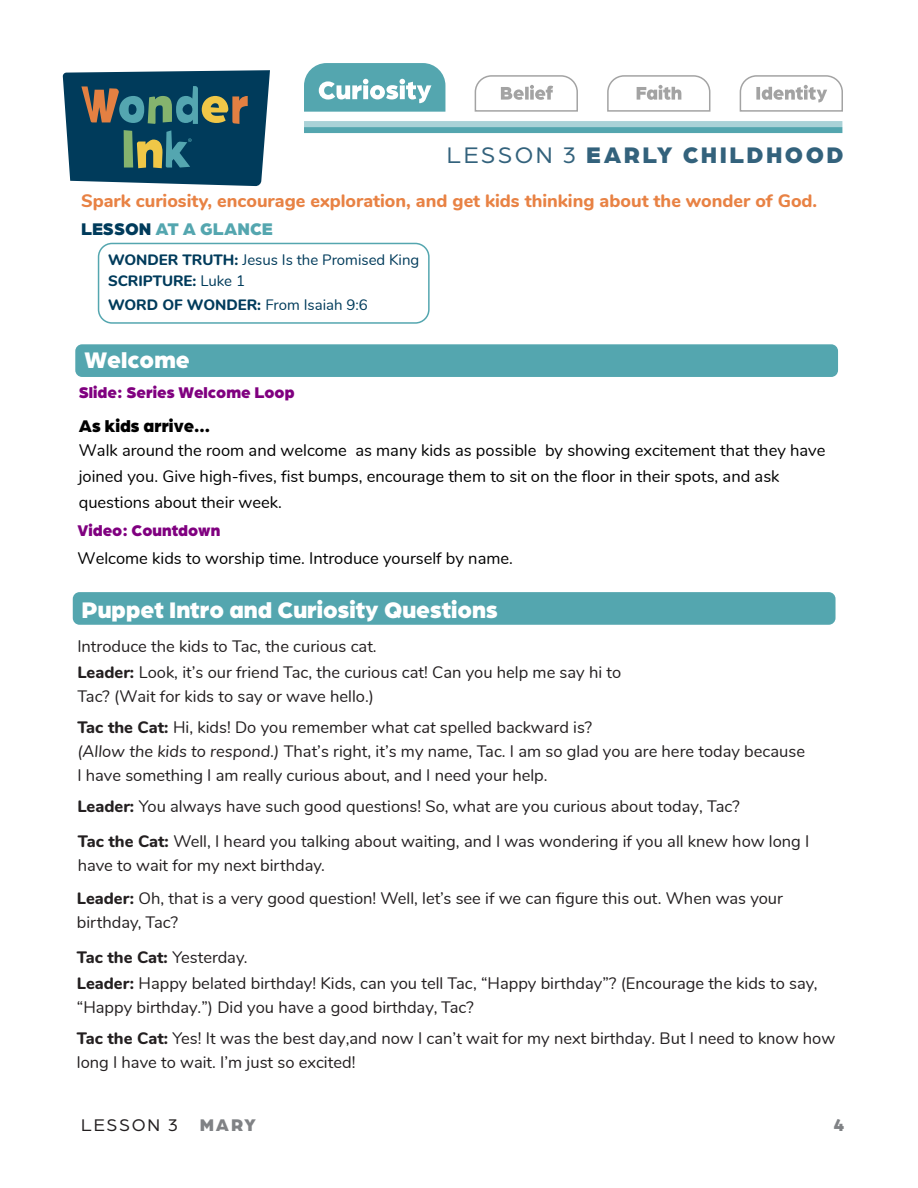
<style>
.page{position:relative;width:918px;height:1188px;background:#fff}
.page>*{position:absolute;margin:0;border:0;box-sizing:border-box;transform-origin:0 0}
.t1{font:900 24px "Arboria";color:#fff}
.t2{font:900 24px "Arboria";letter-spacing:.1em;color:#33627c}
.t3{font:800 18px "Nunito";color:#e88244}
.t4{font:900 18px "Arboria";color:#54a6af}
.t5{font:900 18px "Arboria";color:#000}
.t6{font:18px "Arboria";letter-spacing:.1em;color:#231f20}
.t7{font:900 18px "Arboria";color:#808285}
.t8{font:16.5px/24px "Nunito";color:#231f20}
.t9{font:16.5px/26.1px "Nunito";color:#000}
.t10{font:900 16.5px "Arboria";color:#800080}
.t11{font:15px/21px "Nunito";color:#003b5b}
.t12{font:800 15px "Nunito";color:#003b5b}
.s1{font-weight:400}
.s2{color:#003b5b}
.s3{font-weight:800}
.s4{font-style:italic}
.s5{font-weight:900;color:#808285}
</style>
<div class="page">
<svg style="left:63px;top:70px;width:207px;height:116px;background:#2f5b6a"></svg>
<div style="left:98px;top:243px;width:332px;height:81px;border:2px solid #54a6af;border-radius:14px"></div>
<div style="left:304px;top:127px;width:538px;height:6px;background:#54a6af"></div>
<div style="left:304px;top:121px;width:538px;height:6px;background:#aad2d7"></div>
<svg style="left:739px;top:75px;width:104px;height:37px"></svg>
<svg style="left:607px;top:75px;width:104px;height:37px"></svg>
<svg style="left:474px;top:75px;width:104px;height:37px"></svg>
<svg style="left:304px;top:63px;width:141px;height:49px"></svg>
<div style="left:75px;top:344px;width:763px;height:33px;background:#54a6af;border-radius:7px"></div>
<div style="left:73px;top:592px;width:763px;height:33px;background:#54a6af;border-radius:7px"></div>
<h1 class="t2" style="left:447px;top:138px;width:398px"><span class="s1">LESSON 3</span> EARLY CHILDHOOD</h1>
<p class="t3" style="left:81px;top:188px;width:738px">Spark curiosity, encourage exploration, and get kids thinking about the wonder of God.</p>
<p class="t4" style="left:81px;top:216px;width:193px"><span class="s2">LESSON</span> AT A GLANCE</p>
<p class="t11" style="left:108px;top:249px;width:313px"><span class="s3">WONDER TRUTH:</span> Jesus Is the Promised King<br><span class="s3">SCRIPTURE:</span> Luke 1</p>
<p class="t12" style="left:108px;top:294px;width:261px">WORD OF WONDER: <span class="s1">From Isaiah 9:6</span></p>
<h1 class="t1" style="left:85px;top:343px;width:107px">Welcome</h1>
<p class="t10" style="left:79px;top:380px;width:217px">Slide: Series Welcome Loop</p>
<p class="t5" style="left:79px;top:413px;width:133px">As kids arrive...</p>
<p class="t9" style="left:79px;top:436px;width:748px">Walk around the room and welcome as many kids as possible by showing excitement that they have joined you. Give high-fives, fist bumps, encourage them to sit on the floor in their spots, and ask questions about their week.</p>
<p class="t10" style="left:78px;top:519px;width:144px">Video: Countdown</p>
<p class="t9" style="left:78px;top:544px;width:437px">Welcome kids to worship time. Introduce yourself by name.</p>
<h1 class="t1" style="left:81px;top:593px;width:418px">Puppet Intro and Curiosity Questions</h1>
<p class="t8" style="left:77px;top:632px;width:545px;line-height:26.5px">Introduce the kids to Tac, the curious cat.<br><span class="s3">Leader:</span> Look, it’s our friend Tac, the curious cat! Can you help me say hi to</p>
<p class="t8" style="left:77px;top:680px;width:516px;line-height:30.8px">Tac? (Wait for kids to say or wave hello.)<br><span class="s3">Tac the Cat:</span> Hi, kids! Do you remember what <span class="s4">cat</span> spelled backward is?</p>
<p class="t8" style="left:77px;top:738px;width:729px"><span class="s4">(Allow the kids to respond.)</span> That’s right, it’s my name, Tac. I am so glad you are here today because<br>I have something I am really curious about, and I need your help.</p>
<p class="t8" style="left:77px;top:787px;width:734px;line-height:35.4px"><span class="s3">Leader:</span> You always have such good questions! So, what are you curious about today, Tac?<br><span class="s3">Tac the Cat:</span> Well, I heard you talking about waiting, and I was wondering if you all knew how long I</p>
<p class="t8" style="left:77px;top:848px;width:708px;line-height:32.4px">have to wait for my next birthday.<br><span class="s3">Leader:</span> Oh, that is a very good question! Well, let’s see if we can figure this out. When was your</p>
<p class="t8" style="left:77px;top:903px;width:172px;line-height:35px">birthday, Tac?<br><span class="s3">Tac the Cat:</span> Yesterday.</p>
<p class="t8" style="left:77px;top:970px;width:742px"><span class="s3">Leader:</span> Happy belated birthday! Kids, can you tell Tac, “Happy birthday”? (Encourage the kids to say, “Happy birthday.”) Did you have a good birthday, Tac?</p>
<p class="t8" style="left:77px;top:1025px;width:760px"><span class="s3">Tac the Cat:</span> Yes! It was the best day,and now I can’t wait for my next birthday. But I need to know how long I have to wait. I’m just so excited!</p>
<p class="t6" style="left:81px;top:1113px;width:176px">LESSON 3 <span class="s5">MARY</span></p>
<p class="t7" style="left:833px;top:1112px;width:13px">4</p>
</div>
